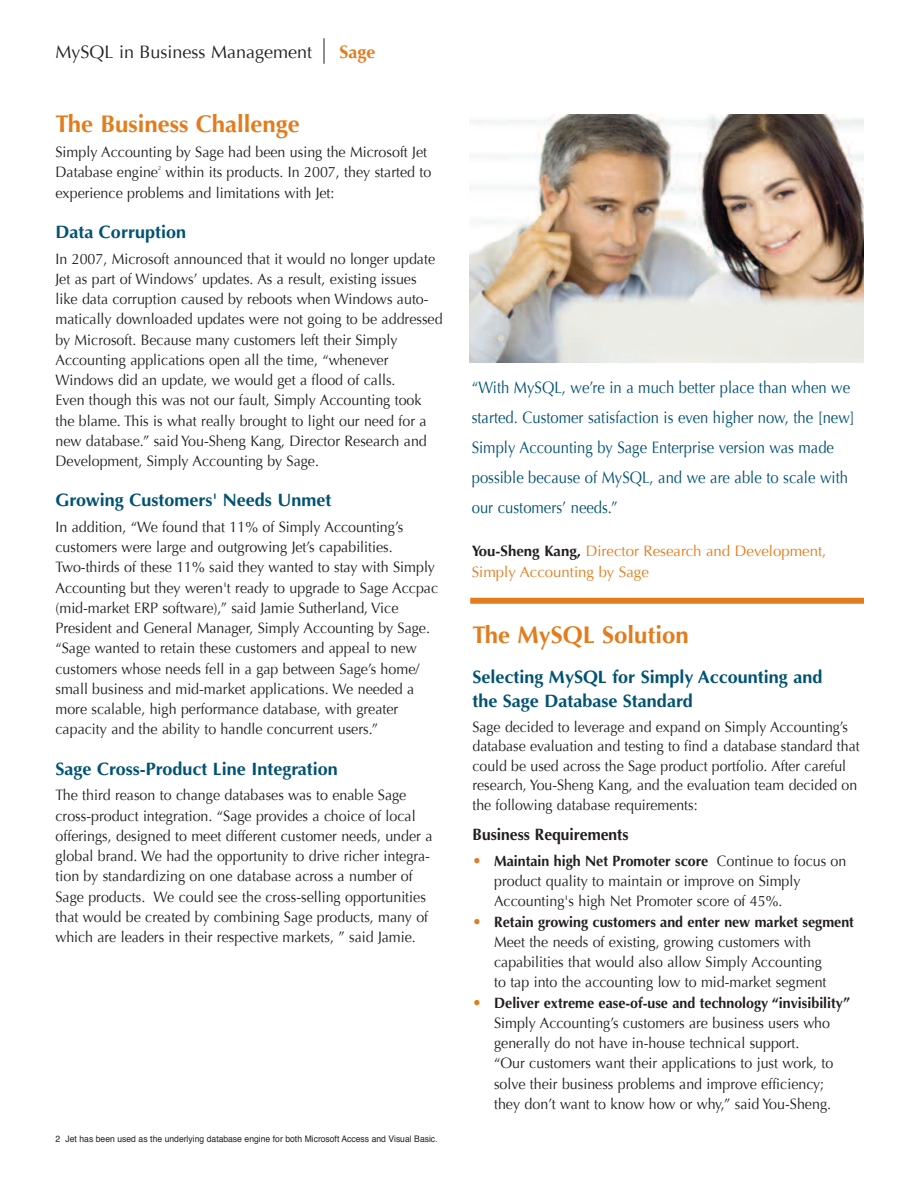
<style>
.page{position:relative;width:918px;height:1188px;background:#fff}
.page>*{position:absolute;margin:0;border:0;box-sizing:border-box;transform-origin:0 0}
.t1{font:700 24px "Optima";color:#e37c1c}
.t2{font:700 18px/24px "Optima";color:#005273}
.t3{font:18px "Optima";color:#231f20}
.t4{font:700 18px "Optima";color:#e37c1c}
.t5{font:16.5px/30px "Optima";color:#005273;scale:.9 1}
.t6{font:700 16.5px "Optima";color:#231f20;scale:.95 1}
.t7{font:15px/20.2px "Optima";color:#231f20;scale:.95 1}
.t8{font:15px/19.5px "Optima";color:#231f20;scale:.94 1}
.t9{font:15px/21px "Optima";color:#e37c1c}
.t10{font:9px "Helvetica";color:#231f20;scale:.95 1}
.t11{font:6px "Optima";color:#231f20;scale:.95 1}
.s1{font-weight:700;color:#231f20}
.s2{font-size:15.75px;color:#e37c1c}
.s3{font-weight:700}
</style>
<div class="page">
<svg style="left:324px;top:38px;width:1px;height:26px"></svg>
<img style="left:470px;top:114px;width:394px;height:249px">
<div style="left:470px;top:598px;width:394px;height:6px;background:#e37c1c"></div>
<p class="t3" style="left:56px;top:41px;width:258px">MySQL in Business Management</p>
<p class="t4" style="left:340px;top:41px;width:37px">Sage</p>
<h1 class="t1" style="left:56px;top:109px;width:246px">The Business Challenge</h1>
<p class="t7" style="left:56px;top:142px;width:393px">Simply Accounting by Sage had been using the Microsoft Jet<br>Database engine</p>
<p class="t11" style="left:158px;top:164px;width:5px">2</p>
<p class="t7" style="left:56px;top:162px;width:397px;text-indent:110px">within its products. In 2007, they started to experience problems and limitations with Jet:</p>
<p class="t2" style="left:56px;top:220px;width:132px">Data Corruption</p>
<p class="t7" style="left:56px;top:249px;width:409px">In 2007, Microsoft announced that it would no longer update Jet as part of Windows’ updates. As a result, existing issues<br>like data corruption caused by reboots when Windows auto&shy;matically downloaded updates were not going to be addressed by Microsoft. Because many customers left their Simply Accounting applications open all the time, “whenever Windows did an update, we would get a flood of calls.<br>Even though this was not our fault, Simply Accounting took the blame. This is what really brought to light our need for a new database.” said You-Sheng Kang, Director Research and Development, Simply Accounting by Sage.</p>
<p class="t2" style="left:56px;top:488px;width:277px">Growing Customers' Needs Unmet</p>
<p class="t7" style="left:56px;top:517px;width:404px">In addition, “We found that 11% of Simply Accounting’s customers were large and outgrowing Jet’s capabilities.<br>Two-thirds of these 11% said they wanted to stay with Simply Accounting but they weren't ready to upgrade to Sage Accpac (mid-market ERP software),” said Jamie Sutherland, Vice President and General Manager, Simply Accounting by Sage. “Sage wanted to retain these customers and appeal to new customers whose needs fell in a gap between Sage’s home/ small business and mid-market applications. We needed a more scalable, high performance database, with greater capacity and the ability to handle concurrent users.”</p>
<p class="t2" style="left:56px;top:756px;width:284px">Sage Cross-Product Line Integration</p>
<p class="t7" style="left:56px;top:785px;width:398px">The third reason to change databases was to enable Sage cross-product integration. “Sage provides a choice of local offerings, designed to meet different customer needs, under a global brand. We had the opportunity to drive richer integra&shy;tion by standardizing on one database across a number of Sage products. We could see the cross-selling opportunities that would be created by combining Sage products, many of which are leaders in their respective markets, ” said Jamie.</p>
<p class="t10" style="left:56px;top:1135px;width:404px">2 Jet has been used as the underlying database engine for both Microsoft Access and Visual Basic.</p>
<p class="t5" style="left:472px;top:373px;width:427px">“With MySQL, we’re in a much better place than when we started. Customer satisfaction is even higher now, the [new] Simply Accounting by Sage Enterprise version was made possible because of MySQL, and we are able to scale with our customers’ needs.”</p>
<p class="t9" style="left:472px;top:541px;width:356px"><span class="s1">You-Sheng Kang,</span> Director Research and Development,<br>Simply Accounting by Sage</p>
<h1 class="t1" style="left:472px;top:621px;width:218px">The MySQL Solution</h1>
<p class="t2" style="left:472px;top:665px;width:352px">Selecting MySQL for Simply Accounting and the Sage Database Standard</p>
<p class="t8" style="left:472px;top:717px;width:413px">Sage decided to leverage and expand on Simply Accounting’s database evaluation and testing to find a database standard that could be used across the Sage product portfolio. After careful research, You-Sheng Kang, and the evaluation team decided on the following database requirements:</p>
<p class="t6" style="left:473px;top:824px;width:166px">Business Requirements</p>
<p class="t7" style="left:494px;top:851px;width:372px;text-indent:-22px"><span class="s2">•</span> <span class="s3">Maintain high Net Promoter score</span> Continue to focus on product quality to maintain or improve on Simply<br>Accounting's high Net Promoter score of 45%.</p>
<p class="t7" style="left:494px;top:912px;width:380px;text-indent:-22px"><span class="s2">•</span> <span class="s3">Retain growing customers and enter new market segment </span>Meet the needs of existing, growing customers with capabilities that would also allow Simply Accounting<br>to tap into the accounting low to mid-market segment</p>
<p class="t7" style="left:494px;top:993px;width:376px;text-indent:-22px"><span class="s2">•</span> <span class="s3">Deliver extreme ease-of-use and technology “invisibility” </span>Simply Accounting’s customers are business users who generally do not have in-house technical support.<br>“Our customers want their applications to just work, to solve their business problems and improve efficiency; they don’t want to know how or why,” said You-Sheng.</p>
</div>
